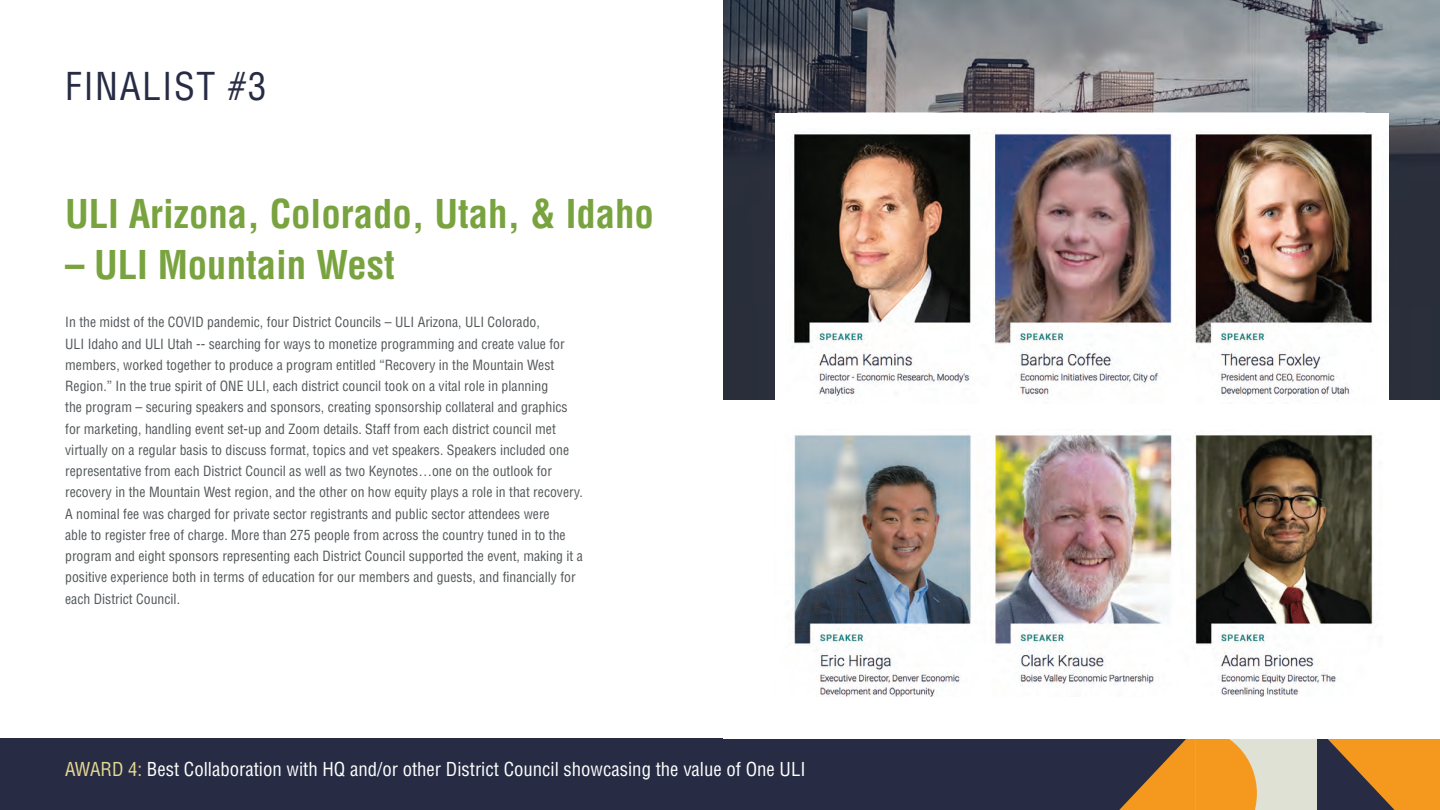
<style>
.page{position:relative;width:1440px;height:810px;background:#fff}
.page>*{position:absolute;margin:0;border:0;box-sizing:border-box;transform-origin:0 0}
.t1{font:700 condensed 38.75px "Helvetica LT Std";color:#79a33f}
.t2{font:condensed 37.5px "Helvetica LT Std";letter-spacing:.04em;color:#272c44}
.t3{font:condensed 18.75px "Helvetica LT Std";color:#fff}
.t4{font:condensed 13.75px/21.2px "Helvetica LT Std";color:#535759}
.s1{color:#e6d890}
</style>
<div class="page">
<div style="left:0;top:738px;width:1440px;height:72px;background:#272c44"></div>
<div style="left:1196px;top:729px;width:122px;height:81px;background:#dee1d3"></div>
<svg style="left:1318px;top:738px;width:122px;height:72px"></svg>
<svg style="left:1119px;top:738px;width:138px;height:72px"></svg>
<div style="left:724px;top:0;width:716px;height:738px;background:#fff"></div>
<img style="left:724px;top:0;width:716px;height:399px">
<div style="left:775px;top:113px;width:614px;height:316px;background:#fff"></div>
<img style="left:794px;top:133px;width:578px;height:264px">
<img style="left:794px;top:434px;width:580px;height:263px">
<h2 class="t2" style="left:65px;top:62px;width:203px">FINALIST #3</h2>
<h1 class="t1" style="left:65px;top:189px;width:590px">ULI Arizona, Colorado, Utah, &amp; Idaho</h1>
<h1 class="t1" style="left:65px;top:241px;width:331px">– ULI Mountain West</h1>
<p class="t4" style="left:65px;top:312px;width:519px">In the midst of the COVID pandemic, four District Councils – ULI Arizona, ULI Colorado,<br>ULI Idaho and ULI Utah -- searching for ways to monetize programming and create value for members, worked together to produce a program entitled “Recovery in the Mountain West Region.” In the true spirit of ONE ULI, each district council took on a vital role in planning<br>the program – securing speakers and sponsors, creating sponsorship collateral and graphics for marketing, handling event set-up and Zoom details. Staff from each district council met virtually on a regular basis to discuss format, topics and vet speakers. Speakers included one representative from each District Council as well as two Keynotes…one on the outlook for recovery in the Mountain West region, and the other on how equity plays a role in that recovery.<br>A nominal fee was charged for private sector registrants and public sector attendees were<br>able to register free of charge. More than 275 people from across the country tuned in to the program and eight sponsors representing each District Council supported the event, making it a positive experience both in terms of education for our members and guests, and financially for each District Council.</p>
<h3 class="t3" style="left:65px;top:757px;width:742px"><span class="s1">AWARD 4:</span> Best Collaboration with HQ and/or other District Council showcasing the value of One ULI</h3>
</div>
